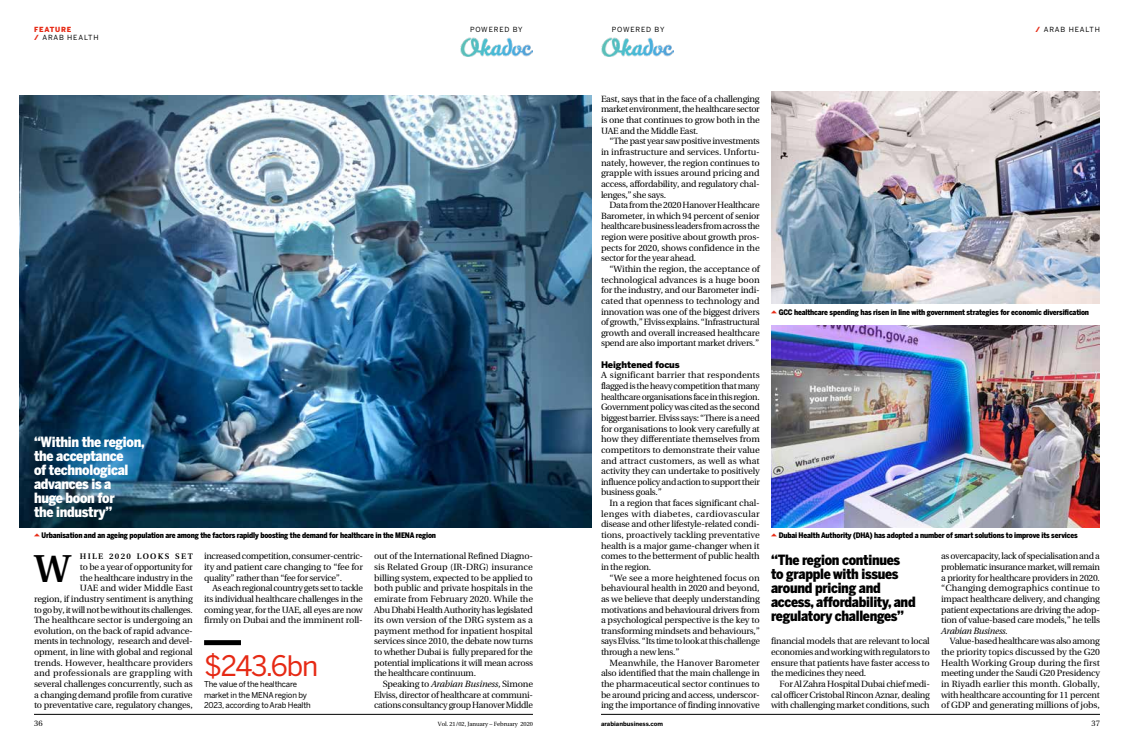
<style>
.page{position:relative;width:1134px;height:752px;background:#fff}
.page>*{position:absolute;margin:0;border:0;box-sizing:border-box;transform-origin:0 0}
.t1{font:700 38.8px "AB Ebodytext";color:#000}
.t2{font:28px "Benton Sans";letter-spacing:-.04em;color:#e62914}
.t3{font:900 14px/14px "Benton Sans Cond";letter-spacing:-.02em;color:#000}
.t4{font:900 14px/14px "Benton Sans Cond";letter-spacing:-.02em;color:#fff}
.t5{font:9px/10.6px "AB Ebodytext";letter-spacing:-.025em;color:#000;text-align:justify}
.t6{font:italic 9px "AB Ebodytext";letter-spacing:-.03em;color:#000}
.t7{font:900 9px "Benton Sans";letter-spacing:-.01em;color:#000}
.t8{font:8px/10.6px "Benton Sans";letter-spacing:-.02em;color:#000}
.t9{font:700 8px "AB Ebodytext";letter-spacing:.165em;color:#000}
.t10{font:8px "AB Ebodytext";color:#000}
.t11{font:900 7.6px "Benton Sans Cond";letter-spacing:-.02em;color:#000}
.t12{font:7px/8.4px "Benton Sans";letter-spacing:.12em;color:#000}
.t13{font:6px "AB Ebodytext";letter-spacing:-.01em;color:#000}
.t14{font:700 6px "Benton Sans";color:#000}
.s1{font-weight:900;color:#e62914}
.s2{font-family:"ab";font-weight:400;color:#e72c16}
.s3{font-style:italic}
</style>
<div class="page">
<hr style="left:34px;top:713px;width:499px;height:1px;background:#000">
<hr style="left:601px;top:713px;width:499px;height:1px;background:#000">
<img style="left:602px;top:37px;width:72px;height:20px">
<img style="left:460px;top:37px;width:72px;height:20px">
<img style="left:20px;top:96px;width:571px;height:431px">
<svg style="left:204px;top:640px;width:37px;height:4px"></svg>
<img style="left:771px;top:91px;width:329px;height:213px">
<img style="left:771px;top:325px;width:329px;height:202px">
<p class="t12" style="left:34px;top:25px;width:66px"><span class="s1">FEATURE<br>/</span> ARAB HEALTH</p>
<p class="t12" style="left:470px;top:25px;width:54px">POWERED BY</p>
<p class="t12" style="left:612px;top:25px;width:54px">POWERED BY</p>
<p class="t12" style="left:1035px;top:25px;width:66px"><span class="s1">/</span> ARAB HEALTH</p>
<p class="t5" style="left:601px;top:93px;width:160px">East, says that in the face of a challenging market environment, the healthcare sector is one that continues to grow both in the UAE and the Middle East.</p>
<p class="t5" style="left:601px;top:136px;width:160px;text-indent:9px">“The past year saw positive investments in infrastructure and services. Unfortu&shy;nately, however, the region continues to grapple with issues around pricing and access, affordability, and regulatory chal&shy;lenges,” she says.</p>
<p class="t5" style="left:601px;top:200px;width:160px;text-indent:9px">Data from the 2020 Hanover Healthcare Barometer, in which 94 percent of senior healthcare business leaders from across the region were positive about growth pros&shy;pects for 2020, shows confidence in the sector for the year ahead.</p>
<p class="t5" style="left:601px;top:263px;width:160px;text-indent:9px">“Within the region, the acceptance of technological advances is a huge boon for the industry, and our Barometer indi&shy;cated that openness to technology and innovation was one of the biggest drivers of growth,” Elviss explains. “Infrastructural growth and overall increased healthcare spend are also important market drivers.”</p>
<p class="t7" style="left:601px;top:359px;width:80px">Heightened focus</p>
<p class="t5" style="left:601px;top:370px;width:160px">A significant barrier that respondents flagged is the heavy competition that many healthcare organisations face in this region.<br>Government policy was cited as the second biggest barrier. Elviss says: “There is a need for organisations to look very carefully at how they differentiate themselves from competitors to demonstrate their value and attract customers, as well as what activity they can undertake to positively influence policy and action to support their business goals.”</p>
<p class="t5" style="left:601px;top:497px;width:160px;text-indent:9px">In a region that faces significant chal&shy;lenges with diabetes, cardiovascular disease and other lifestyle-related condi&shy;tions, proactively tackling preventative health is a major game-changer when it comes to the betterment of public health in the region.</p>
<p class="t5" style="left:601px;top:572px;width:160px;text-indent:9px">“We see a more heightened focus on behavioural health in 2020 and beyond, as we believe that deeply understanding motivations and behavioural drivers from a psychological perspective is the key to transforming mindsets and behaviours,” says Elviss. “Its time to look at this challenge through a new lens.”</p>
<p class="t5" style="left:601px;top:657px;width:160px;text-indent:9px">Meanwhile, the Hanover Barometer also identified that the main challenge in the pharmaceutical sector continues to be around pricing and access, underscor&shy;ing the importance of finding innovative</p>
<p class="t11" style="left:771px;top:307px;width:319px"><span class="s2">u</span> GCC healthcare spending has risen in line with government strategies for economic diversification</p>
<h3 class="t4" style="left:34px;top:434px;width:112px">“Within the region, the acceptance<br>of technological advances is a<br>huge boon for<br>the industry”</h3>
<h1 class="t1" style="left:34px;top:546px;width:38px">W</h1>
<p class="t11" style="left:34px;top:530px;width:404px"><span class="s2">u</span> Urbanisation and an ageing population are among the factors rapidly boosting the demand for healthcare in the MENA region</p>
<p class="t11" style="left:771px;top:530px;width:308px"><span class="s2">u</span> Dubai Health Authority (DHA) has adopted a number of smart solutions to improve its services</p>
<h3 class="t3" style="left:771px;top:553px;width:146px">“The region continues to grapple with issues around pricing and access, affordability, and regulatory challenges”</h3>
<p class="t9" style="left:80px;top:551px;width:114px">HILE 2020 LOOKS SET</p>
<p class="t5" style="left:34px;top:561px;width:160px;text-align:right">to be a year of opportunity for<br>the healthcare industry in the<br>UAE and wider Middle East<br>region, if industry sentiment is anything to go by, it will not be without its challenges.<br>The healthcare sector is undergoing an evolution, on the back of rapid advance&shy;ments in technology, research and devel&shy;opment, in line with global and regional trends. However, healthcare providers and professionals are grappling with several challenges concurrently, such as a changing demand profile from curative to preventative care, regulatory changes,</p>
<p class="t5" style="left:374px;top:550px;width:160px">out of the International Refined Diagno&shy;sis Related Group (IR-DRG) insurance billing system, expected to be applied to both public and private hospitals in the emirate from February 2020. While the Abu Dhabi Health Authority has legislated its own version of the DRG system as a payment method for inpatient hospital services since 2010, the debate now turns to whether Dubai is fully prepared for the potential implications it will mean across the healthcare continuum.</p>
<p class="t5" style="left:204px;top:550px;width:160px">increased competition, consumer-centric&shy;ity and patient care changing to “fee for quality” rather than “fee for service”.</p>
<p class="t5" style="left:204px;top:582px;width:160px;text-indent:9px">As each regional country gets set to tackle its individual healthcare challenges in the coming year, for the UAE, all eyes are now firmly on Dubai and the imminent roll-</p>
<p class="t5" style="left:941px;top:550px;width:160px">as overcapacity, lack of specialisation and a problematic insurance market, will remain a priority for healthcare providers in 2020. “Changing demographics continue to impact healthcare delivery, and changing patient expectations are driving the adop&shy;tion of value-based care models,” he tells</p>
<p class="t6" style="left:941px;top:625px;width:68px">Arabian Business.</p>
<p class="t5" style="left:941px;top:636px;width:160px;text-indent:9px">Value-based healthcare was also among the priority topics discussed by the G20<br>Health Working Group during the first meeting under the Saudi G20 Presidency in Riyadh earlier this month. Globally, with healthcare accounting for 11 percent of GDP and generating millions of jobs,</p>
<p class="t5" style="left:771px;top:636px;width:160px">financial models that are relevant to local economies and working with regulators to ensure that patients have faster access to the medicines they need.</p>
<p class="t5" style="left:771px;top:678px;width:160px;text-indent:9px">For Al Zahra Hospital Dubai chief medi&shy;cal officer Cristobal Rincon Aznar, dealing with challenging market conditions, such</p>
<h2 class="t2" style="left:204px;top:649px;width:116px">$243.6bn</h2>
<p class="t8" style="left:204px;top:678px;width:108px">The value of the healthcare market in the MENA region by<br>2023, according to Arab Health</p>
<p class="t5" style="left:374px;top:678px;width:160px;text-indent:9px">Speaking to <span class="s3">Arabian Business,</span> Simone Elviss, director of healthcare at communi&shy;cations consultancy group Hanover Middle</p>
<p class="t10" style="left:34px;top:718px;width:10px">36</p>
<p class="t13" style="left:438px;top:720px;width:97px">Vol. 21/02, January – February 2020</p>
<p class="t14" style="left:601px;top:719px;width:63px">arabianbusiness.com</p>
<p class="t10" style="left:1091px;top:718px;width:10px">37</p>
</div>
